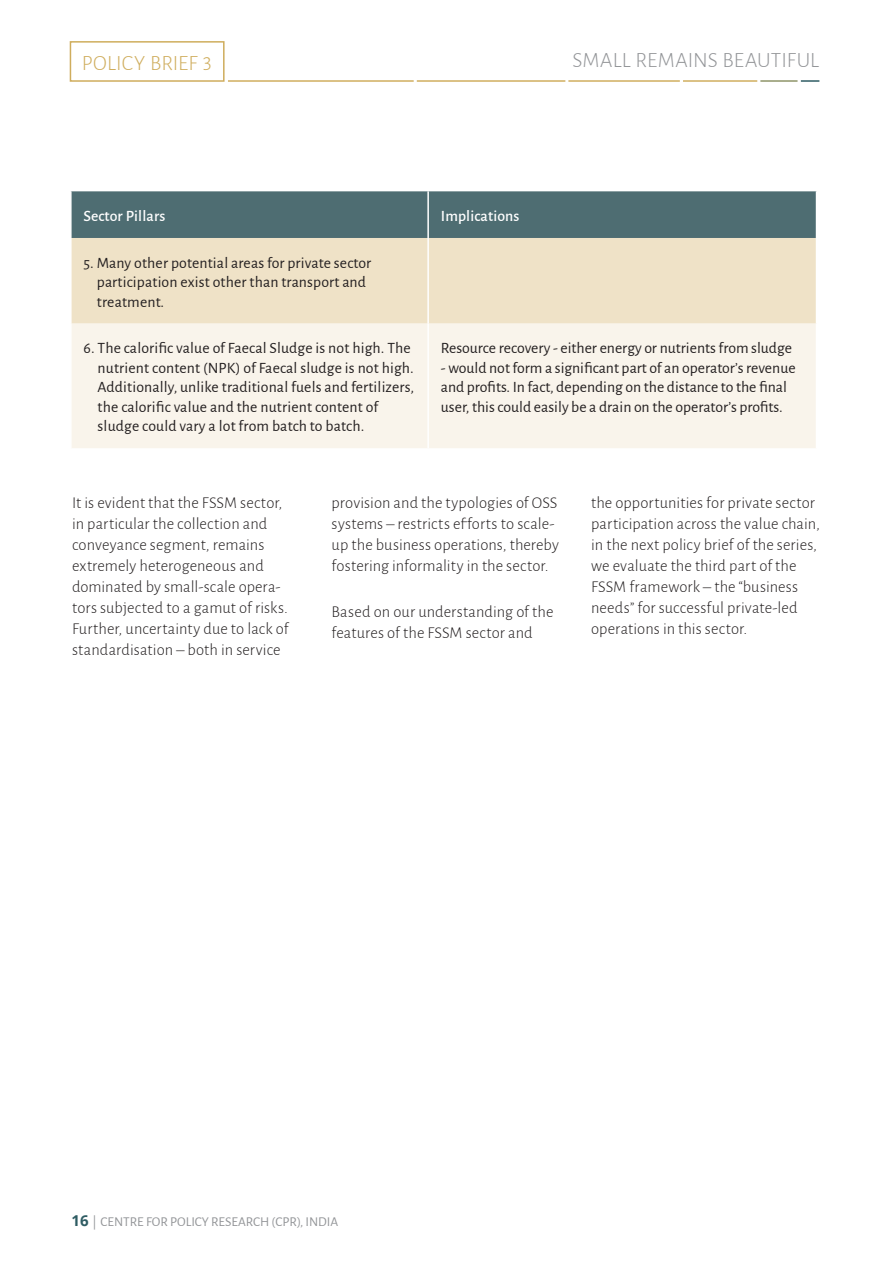
<style>
.page{position:relative;width:893px;height:1263px;background:#fff}
.page>*{position:absolute;margin:0;border:0;box-sizing:border-box;transform-origin:0 0}
.t1{font:300 21.75px "Alegreya Sans";letter-spacing:.005em;color:#939598}
.t2{font:300 21.75px "Alegreya Sans";letter-spacing:.01em;color:#cfad5d}
.t3{font:300 16.5px/21px "Alegreya Sans";letter-spacing:.005em;color:#231f20}
.t4{font:15.75px/19.5px "Alegreya Sans";color:#231f20}
.t5{font:500 15.75px "Alegreya Sans";letter-spacing:.01em;color:#fff}
.t6{font:13.5px "Alegreya Sans";color:#939598}
.s1{font-family:"Open Sans";font-weight:700;font-size:15px;color:#2e5c63}
</style>
<div class="page">
<div style="left:72px;top:191px;width:744px;height:47px;background:#4e6d72"></div>
<div style="left:72px;top:238px;width:744px;height:86px;background:#efe2c7"></div>
<div style="left:72px;top:324px;width:744px;height:124px;background:#f9f4eb"></div>
<hr style="left:427px;top:191px;width:2px;height:47px;background:#fff">
<hr style="left:427px;top:238px;width:2px;height:86px;background:#fff">
<hr style="left:427px;top:324px;width:2px;height:124px;background:#fff">
<div style="left:70px;top:41px;width:155px;height:41px;border:2px solid #cfad5d"></div>
<hr style="left:228px;top:80px;width:186px;height:2px;background:#d0ae5e">
<hr style="left:417px;top:80px;width:148px;height:2px;background:#d0ae5e">
<hr style="left:568px;top:80px;width:112px;height:2px;background:#d0ae5e">
<hr style="left:683px;top:80px;width:74px;height:2px;background:#d0ae5e">
<hr style="left:760px;top:80px;width:37px;height:2px;background:#8e9468">
<svg style="left:801px;top:80px;width:18px;height:2px"></svg>
<h1 class="t2" style="left:82px;top:49px;width:132px">POLICY BRIEF 3</h1>
<h1 class="t1" style="left:572px;top:46px;width:248px">SMALL REMAINS BEAUTIFUL</h1>
<p class="t5" style="left:84px;top:205px;width:83px">Sector Pillars</p>
<p class="t5" style="left:441px;top:205px;width:80px">Implications</p>
<p class="t4" style="left:97px;top:252px;width:276px;text-indent:-13px">5. Many other potential areas for private sector participation exist other than transport and treatment.</p>
<p class="t4" style="left:98px;top:338px;width:318px;text-indent:-14px">6. The calorific value of Faecal Sludge is not high. The nutrient content (NPK) of Faecal sludge is not high.<br>Additionally, unlike traditional fuels and fertilizers, the calorific value and the nutrient content of sludge could vary a lot from batch to batch.</p>
<p class="t4" style="left:441px;top:338px;width:353px">Resource recovery - either energy or nutrients from sludge</p>
<p class="t4" style="left:441px;top:357px;width:356px">- would not form a significant part of an operator’s revenue and profits. In fact, depending on the distance to the final user, this could easily be a drain on the operator’s profits.</p>
<p class="t3" style="left:72px;top:491px;width:218px">It is evident that the FSSM sector, in particular the collection and conveyance segment, remains extremely heterogeneous and dominated by small-scale opera&shy;tors subjected to a gamut of risks.<br>Further, uncertainty due to lack of standardisation – both in service</p>
<p class="t3" style="left:332px;top:491px;width:229px">provision and the typologies of OSS systems – restricts efforts to scale&shy;up the business operations, thereby fostering informality in the sector.</p>
<p class="t3" style="left:332px;top:601px;width:223px">Based on our understanding of the features of the FSSM sector and</p>
<p class="t3" style="left:591px;top:491px;width:230px">the opportunities for private sector participation across the value chain, in the next policy brief of the series, we evaluate the third part of the FSSM framework – the “business needs” for successful private-led operations in this sector.</p>
<p class="t6" style="left:71px;top:1212px;width:268px"><span class="s1">16</span> | CENTRE FOR POLICY RESEARCH (CPR), INDIA</p>
</div>
